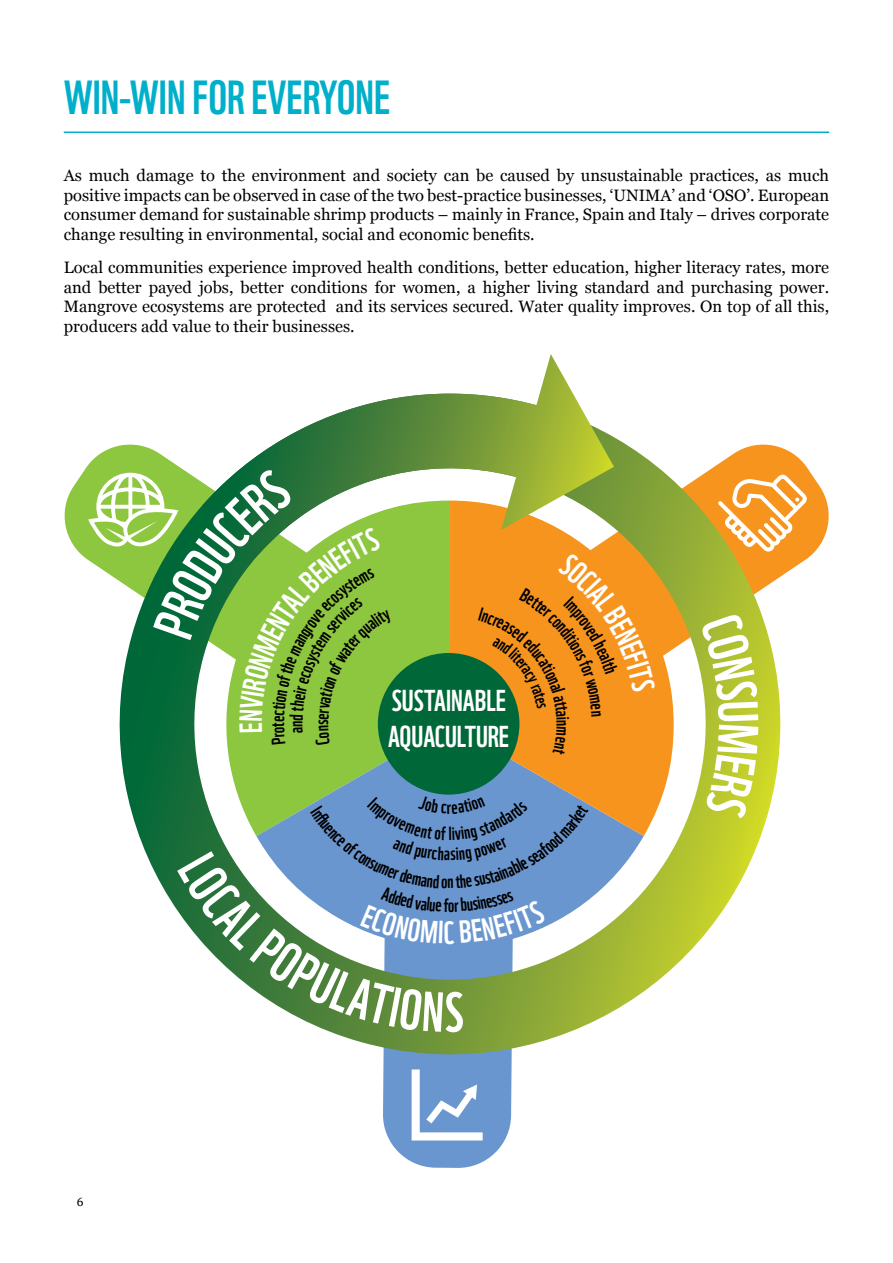
<style>
.page{position:relative;width:893px;height:1263px;background:#fff}
.page>*{position:absolute;margin:0;border:0;box-sizing:border-box;transform-origin:0 0}
.t1{font:46.5px "WWF";color:#00afca}
.t2{font:29.4px/35.7px "WWF";color:#fff}
.t3{font:16.5px/19.8px "Georgia";color:#000;text-align:justify}
.t4{font:12px "Georgia";color:#000}
</style>
<div class="page">
<hr style="left:64px;top:131px;width:765px;height:2px;background:#00afca">
<svg style="left:817px;top:482px;width:12px;height:67px"></svg>
<svg style="left:383px;top:1091px;width:129px;height:77px;fill:#6a96cf"></svg>
<svg style="left:64px;top:472px;width:19px;height:84px;fill:#8dc63f"></svg>
<svg style="left:83px;top:437px;width:734px;height:654px"></svg>
<svg style="left:202px;top:354px;width:412px;height:201px"></svg>
<div style="left:378px;top:653px;width:141px;height:142px;background:#006838;border-radius:50%"></div>
<svg style="left:718px;top:475px;width:89px;height:76px"></svg>
<svg style="left:412px;top:1069px;width:71px;height:71px"></svg>
<svg style="left:700px;top:613px;width:58px;height:206px;background:#b8c737"></svg>
<svg style="left:88px;top:468px;width:305px;height:277px"></svg>
<svg style="left:478px;top:553px;width:177px;height:202px;background:#e09020"></svg>
<svg style="left:177px;top:795px;width:412px;height:237px"></svg>
<h1 class="t1" style="left:64px;top:61px;width:325px">WIN-WIN FOR EVERYONE</h1>
<p class="t3" style="left:64px;top:166px;width:767px">As much damage to the environment and society can be caused by unsustainable practices, as much positive impacts can be observed in case of the two best-practice businesses, ‘UNIMA’ and ‘OSO’. European consumer demand for sustainable shrimp products – mainly in France, Spain and Italy – drives corporate change resulting in environmental, social and economic benefits.</p>
<p class="t3" style="left:64px;top:257px;width:767px">Local communities experience improved health conditions, better education, higher literacy rates, more and better payed jobs, better conditions for women, a higher living standard and purchasing power.<br>Mangrove ecosystems are protected and its services secured. Water quality improves. On top of all this, producers add value to their businesses.</p>
<p class="t4" style="left:77px;top:1195px;width:8px">6</p>
<h2 class="t2" style="left:388px;top:680px;width:122px">SUSTAINABLE<br>AQUACULTURE</h2>
</div>
